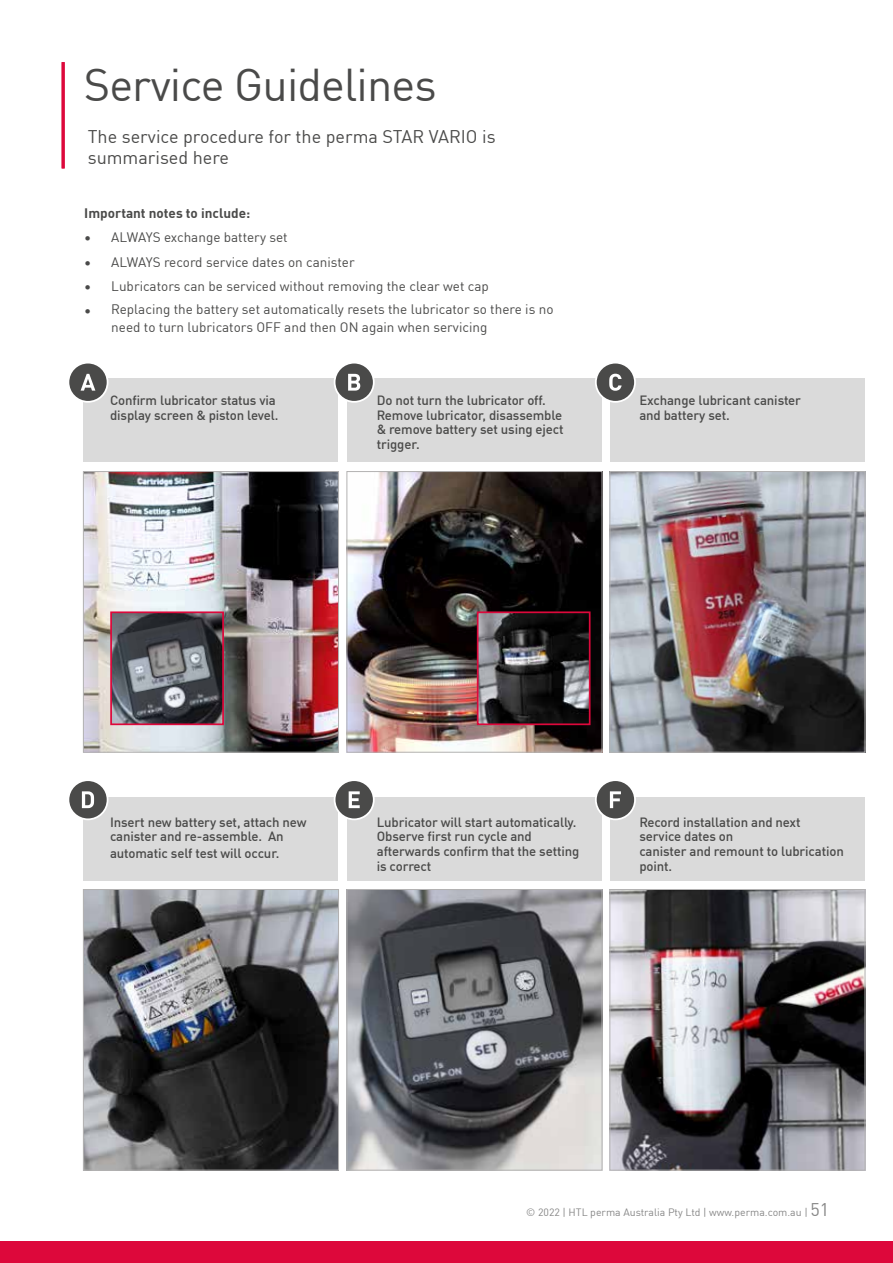
<style>
.page{position:relative;width:893px;height:1263px;background:#fff}
.page>*{position:absolute;margin:0;border:0;box-sizing:border-box;transform-origin:0 0}
.t1{font:45px "DIN Pro";letter-spacing:-.02em;color:#4a4a49}
.t2{font:18px/21px "DIN Pro";color:#4a4a49}
.t3{font:13.5px/18px "DIN Pro";color:#4a4a49}
.t4{font:700 13.5px "DIN Pro";color:#4a4a49}
.t5{font:500 13.2px/14.7px "DIN Pro";letter-spacing:-.01em;color:#4a4a49}
.t6{font:10.5px "DIN Pro";color:#878787}
.s1{font-size:18px}
</style>
<div class="page">
<div style="left:0;top:1242px;width:893px;height:21px;background:#dd083b"></div>
<div style="left:347px;top:378px;width:254px;height:84px;background:#dadada"></div>
<div style="left:611px;top:378px;width:254px;height:84px;background:#dadada"></div>
<div style="left:84px;top:378px;width:254px;height:84px;background:#dadada"></div>
<div style="left:347px;top:797px;width:254px;height:84px;background:#dadada"></div>
<div style="left:611px;top:797px;width:254px;height:84px;background:#dadada"></div>
<div style="left:84px;top:797px;width:254px;height:84px;background:#dadada"></div>
<img style="left:612px;top:891px;width:251px;height:277px">
<div style="left:610px;top:889px;width:255px;height:281px;border:1px solid #b3b2b2"></div>
<img style="left:612px;top:473px;width:251px;height:277px">
<div style="left:610px;top:471px;width:255px;height:281px;border:1px solid #b3b2b2"></div>
<img style="left:85px;top:473px;width:252px;height:277px">
<div style="left:83px;top:471px;width:256px;height:281px;border:1px solid #b3b2b2"></div>
<img style="left:113px;top:614px;width:108px;height:108px">
<div style="left:110px;top:611px;width:114px;height:114px;border:2px solid #dd083b"></div>
<img style="left:349px;top:473px;width:251px;height:277px">
<div style="left:347px;top:471px;width:255px;height:281px;border:1px solid #b3b2b2"></div>
<img style="left:480px;top:614px;width:107px;height:108px">
<div style="left:477px;top:611px;width:113px;height:114px;border:2px solid #dd083b"></div>
<img style="left:349px;top:891px;width:251px;height:277px">
<div style="left:347px;top:889px;width:255px;height:281px;border:1px solid #b3b2b2"></div>
<img style="left:85px;top:891px;width:252px;height:277px">
<div style="left:83px;top:889px;width:256px;height:281px;border:1px solid #b3b2b2"></div>
<div style="left:596px;top:780px;width:39px;height:39px;background:#4a4a49;border-radius:50%"></div>
<div style="left:595px;top:779px;width:41px;height:41px;border:2px solid #fff;border-radius:50%"></div>
<svg style="left:610px;top:791px;width:11px;height:17px"></svg>
<div style="left:335px;top:363px;width:39px;height:39px;background:#4a4a49;border-radius:50%"></div>
<div style="left:334px;top:362px;width:41px;height:41px;border:2px solid #fff;border-radius:50%"></div>
<svg style="left:348px;top:374px;width:12px;height:17px"></svg>
<div style="left:596px;top:363px;width:39px;height:39px;background:#4a4a49;border-radius:50%"></div>
<div style="left:595px;top:362px;width:41px;height:41px;border:2px solid #fff;border-radius:50%"></div>
<svg style="left:609px;top:374px;width:13px;height:17px"></svg>
<div style="left:68px;top:363px;width:40px;height:39px;background:#4a4a49;border-radius:50%"></div>
<div style="left:68px;top:362px;width:40px;height:41px;border:2px solid #fff;border-radius:50%"></div>
<svg style="left:81px;top:374px;width:14px;height:17px"></svg>
<div style="left:335px;top:780px;width:39px;height:39px;background:#4a4a49;border-radius:50%"></div>
<div style="left:334px;top:779px;width:41px;height:41px;border:2px solid #fff;border-radius:50%"></div>
<svg style="left:349px;top:791px;width:11px;height:17px"></svg>
<div style="left:68px;top:780px;width:40px;height:39px;background:#4a4a49;border-radius:50%"></div>
<div style="left:68px;top:779px;width:40px;height:41px;border:2px solid #fff;border-radius:50%"></div>
<svg style="left:82px;top:791px;width:12px;height:17px"></svg>
<hr style="left:62px;top:62px;width:3px;height:106px;background:#dd083b">
<h1 class="t1" style="left:84px;top:50px;width:354px">Service Guidelines</h1>
<h2 class="t2" style="left:88px;top:125px;width:409px">The service procedure for the perma STAR VARIO is summarised here</h2>
<p class="t4" style="left:84px;top:202px;width:167px">Important notes to include:</p>
<p class="t3" style="left:84px;top:228px;width:205px">• ALWAYS exchange battery set</p>
<p class="t3" style="left:84px;top:252px;width:272px">• ALWAYS record service dates on canister</p>
<p class="t3" style="left:84px;top:276px;width:406px">• Lubricators can be serviced without removing the clear wet cap</p>
<p class="t3" style="left:111px;top:299px;width:444px;text-indent:-27px">• Replacing the battery set automatically resets the lubricator so there is no need to turn lubricators OFF and then ON again when servicing</p>
<p class="t5" style="left:110px;top:392px;width:170px">Confirm lubricator status via display screen &amp; piston level.</p>
<p class="t5" style="left:377px;top:392px;width:188px">Do not turn the lubricator off.<br>Remove lubricator, disassemble &amp; remove battery set using eject trigger.</p>
<p class="t5" style="left:639px;top:392px;width:163px">Exchange lubricant canister and battery set.</p>
<p class="t5" style="left:110px;top:814px;width:198px">Insert new battery set, attach new canister and re-assemble. An</p>
<p class="t5" style="left:110px;top:845px;width:171px">automatic self test will occur.</p>
<p class="t5" style="left:377px;top:814px;width:204px">Lubricator will start automatically.<br>Observe first run cycle and afterwards confirm that the setting is correct</p>
<p class="t5" style="left:639px;top:814px;width:206px">Record installation and next service dates on<br>canister and remount to lubrication point.</p>
<p class="t6" style="left:526px;top:1204px;width:304px">© 2022 | HTL perma Australia Pty Ltd | www.perma.com.au | <span class="s1">51</span></p>
</div>
